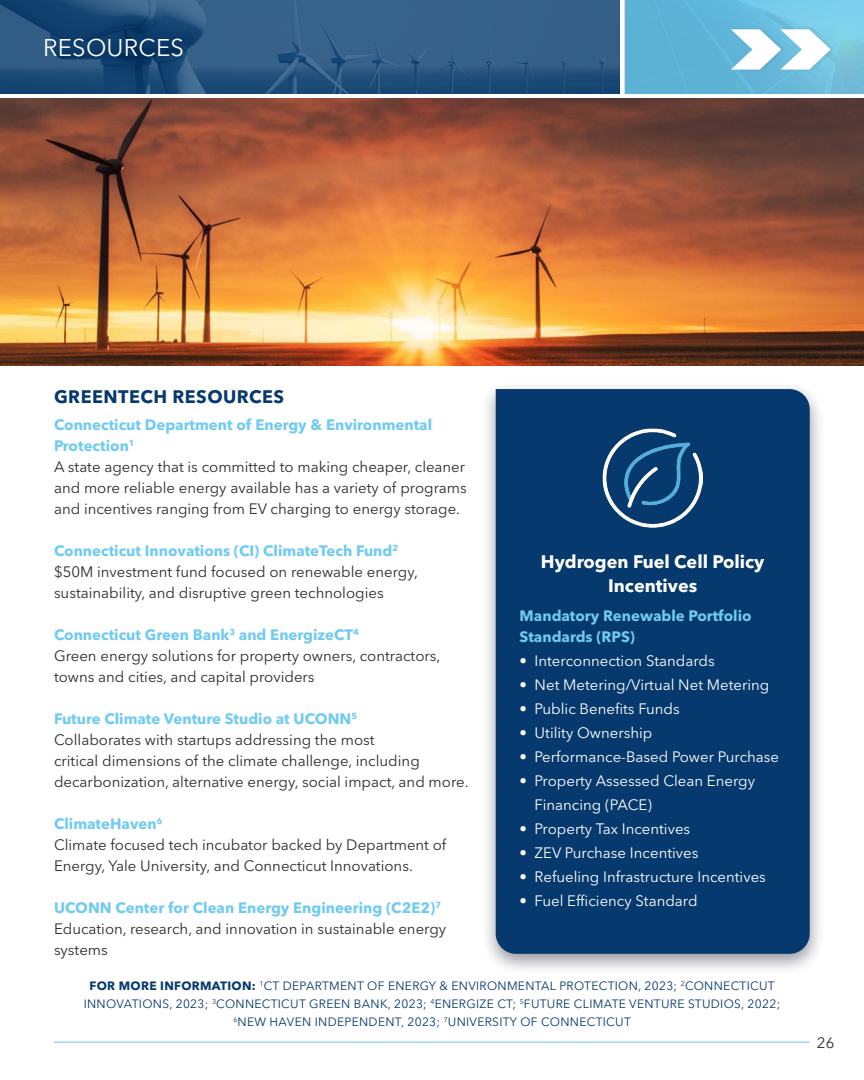
<style>
.page{position:relative;width:864px;height:1080px;background:#fff}
.page>*{position:absolute;margin:0;border:0;box-sizing:border-box;transform-origin:0 0}
.t1{font:24px "Avenir Next LT Pro";letter-spacing:.01em;color:#fff}
.t2{font:700 18px/24px "Avenir Next LT Pro";color:#fff;text-align:center}
.t3{font:700 18px "Avenir Next LT Pro";letter-spacing:.025em;color:#06396d}
.t4{font:15px/21px "Avenir Next LT Pro";color:#2c2d2d}
.t5{font:15px/24px "Avenir Next LT Pro";color:#fff}
.t6{font:700 15px/21px "Avenir Next LT Pro";color:#70caf2}
.t7{font:15px "Avenir Next LT Pro";color:#2c2d2c}
.t8{font:12px/18px "Avenir Next LT Pro";letter-spacing:.025em;color:#06396d;text-align:center}
.s1{font-weight:700;color:#70caf2}
.s2{font-weight:700}
</style>
<div class="page">
<hr style="left:54px;top:1041px;width:756px;height:2px;background:#9ed9f4">
<img style="left:625px;top:0;width:239px;height:94px">
<img style="left:0;top:0;width:619px;height:94px">
<div style="left:779px;top:26px;width:57px;height:47px;background:#07263d;opacity:.12"></div>
<div style="left:730px;top:26px;width:56px;height:47px;background:#61b5d8"></div>
<svg style="left:731px;top:29px;width:100px;height:41px"></svg>
<div style="left:480px;top:381px;width:345px;height:595px;background:#191733;opacity:.45"></div>
<div style="left:496px;top:389px;width:314px;height:565px;background:#06396d"></div>
<img style="left:603px;top:428px;width:100px;height:100px">
<img style="left:0;top:99px;width:864px;height:266px">
<h1 class="t1" style="left:43px;top:33px;width:142px">RESOURCES</h1>
<p class="t3" style="left:54px;top:385px;width:232px">GREENTECH RESOURCES</p>
<p class="t4" style="left:54px;top:415px;width:414px"><span class="s1">Connecticut Department of Energy &amp; Environmental Protection</span><sup>1<br></sup>A state agency that is committed to making cheaper, cleaner and more reliable energy available has a variety of programs and incentives ranging from EV charging to energy storage.</p>
<p class="t4" style="left:54px;top:541px;width:366px"><span class="s1">Connecticut Innovations (CI) ClimateTech Fund</span><sup>2 </sup>$50M investment fund focused on renewable energy, sustainability, and disruptive green technologies</p>
<p class="t4" style="left:54px;top:625px;width:388px"><span class="s1">Connecticut Green Bank</span><sup>3</sup> <span class="s1">and EnergizeCT</span><sup>4<br></sup>Green energy solutions for property owners, contractors, towns and cities, and capital providers</p>
<p class="t4" style="left:54px;top:709px;width:416px"><span class="s1">Future Climate Venture Studio at UCONN</span><sup>5<br></sup>Collaborates with startups addressing the most<br>critical dimensions of the climate challenge, including decarbonization, alternative energy, social impact, and more.</p>
<p class="t4" style="left:54px;top:814px;width:394px"><span class="s1">ClimateHaven</span><sup>6<br></sup>Climate focused tech incubator backed by Department of<br>Energy, Yale University, and Connecticut Innovations.</p>
<p class="t4" style="left:54px;top:898px;width:394px"><span class="s1">UCONN Center for Clean Energy Engineering (C2E2)</span><sup>7<br></sup>Education, research, and innovation in sustainable energy systems</p>
<p class="t2" style="left:541px;top:550px;width:225px">Hydrogen Fuel Cell Policy<br>Incentives</p>
<p class="t6" style="left:520px;top:605px;width:234px">Mandatory Renewable Portfolio<br>Standards (RPS)</p>
<p class="t5" style="left:520px;top:648px;width:197px">• Interconnection Standards</p>
<p class="t5" style="left:520px;top:672px;width:251px">• Net Metering/Virtual Net Metering</p>
<p class="t5" style="left:520px;top:696px;width:162px">• Public Benefits Funds</p>
<p class="t5" style="left:520px;top:720px;width:134px">• Utility Ownership</p>
<p class="t5" style="left:520px;top:744px;width:261px">• Performance-Based Power Purchase</p>
<p class="t5" style="left:535px;top:768px;width:222px;text-indent:-15px">• Property Assessed Clean Energy<br>Financing (PACE)</p>
<p class="t5" style="left:520px;top:816px;width:172px">• Property Tax Incentives</p>
<p class="t5" style="left:520px;top:840px;width:180px">• ZEV Purchase Incentives</p>
<p class="t5" style="left:520px;top:864px;width:248px">• Refueling Infrastructure Incentives</p>
<p class="t5" style="left:520px;top:888px;width:180px">• Fuel Efficiency Standard</p>
<p class="t8" style="left:84px;top:977px;width:698px"><span class="s2">FOR MORE INFORMATION:</span> <sup>1</sup>CT DEPARTMENT OF ENERGY &amp; ENVIRONMENTAL PROTECTION, 2023; <sup>2</sup>CONNECTICUT<br>INNOVATIONS, 2023; <sup>3</sup>CONNECTICUT GREEN BANK, 2023; <sup>4</sup>ENERGIZE CT; <sup>5</sup>FUTURE CLIMATE VENTURE STUDIOS, 2022;<br><sup>6</sup>NEW HAVEN INDEPENDENT, 2023; <sup>7</sup>UNIVERSITY OF CONNECTICUT</p>
<p class="t7" style="left:817px;top:1034px;width:19px">26</p>
</div>
